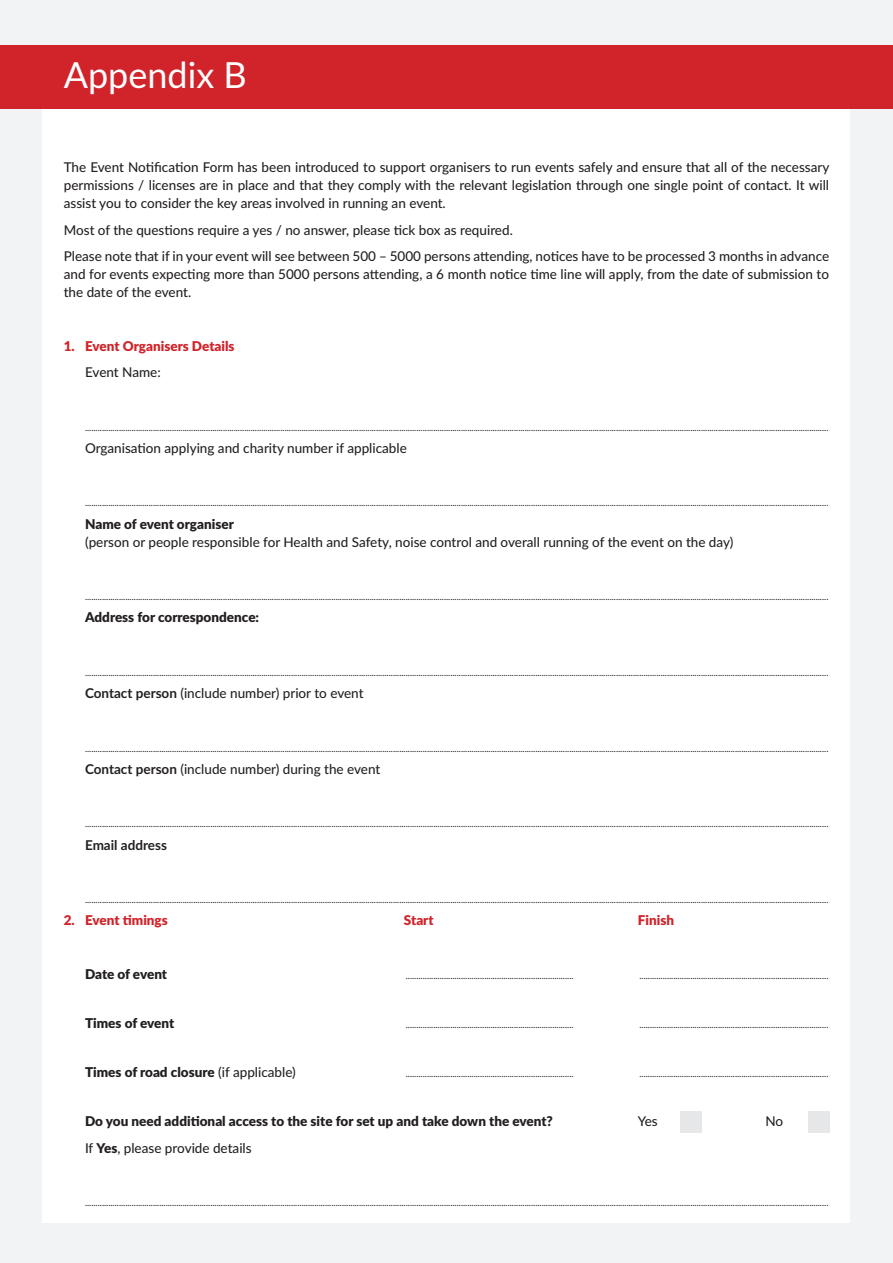
<style>
.page{position:relative;width:893px;height:1263px;background:#f2f3f4}
.page>*{position:absolute;margin:0;border:0;box-sizing:border-box;transform-origin:0 0}
.t1{font:36px "Lato";color:#fff}
.t2{font:500 13.5px/18px "Lato";color:#231f20;text-align:justify}
.t3{font:900 13.5px "Lato";color:#231f20}
.t4{font:900 13.5px "Lato";color:#d1232a}
.t5{font:700 13.5px "Lato";color:#231f20}
.t6{font:500 9px "Lato";color:#231f20}
.s1{font-weight:700}
.s2{font-weight:500}
.s3{font-weight:900}
</style>
<div class="page">
<div style="left:43px;top:45px;width:807px;height:1177px;background:#fff"></div>
<div style="left:0;top:45px;width:893px;height:63px;background:#d1232a"></div>
<div style="left:680px;top:1111px;width:22px;height:21px;background:#e6e7e9"></div>
<div style="left:808px;top:1111px;width:21px;height:21px;background:#e6e7e9"></div>
<p class="t1" style="left:64px;top:50px;width:184px">Appendix B</p>
<p class="t2" style="left:64px;top:158px;width:767px">The Event Notification Form has been introduced to support organisers to run events safely and ensure that all of the necessary permissions / licenses are in place and that they comply with the relevant legislation through one single point of contact. It will assist you to consider the key areas involved in running an event.</p>
<p class="t2" style="left:64px;top:220px;width:451px">Most of the questions require a yes / no answer, please tick box as required.</p>
<p class="t2" style="left:64px;top:247px;width:767px">Please note that if in your event will see between 500 – 5000 persons attending, notices have to be processed 3 months in advance and for events expecting more than 5000 persons attending, a 6 month notice time line will apply, from the date of submission to the date of the event.</p>
<p class="t4" style="left:64px;top:335px;width:172px">1. Event Organisers Details</p>
<p class="t2" style="left:85px;top:362px;width:77px">Event Name:</p>
<p class="t6" style="left:85px;top:421px;width:745px">..............................................................................................................................................................................................................................................................................................................................................................</p>
<p class="t2" style="left:85px;top:438px;width:323px">Organisation applying and charity number if applicable</p>
<p class="t6" style="left:85px;top:496px;width:745px">..............................................................................................................................................................................................................................................................................................................................................................</p>
<p class="t3" style="left:85px;top:513px;width:150px">Name of event organiser</p>
<p class="t2" style="left:85px;top:532px;width:650px">(person or people responsible for Health and Safety, noise control and overall running of the event on the day)</p>
<p class="t6" style="left:85px;top:590px;width:745px">..............................................................................................................................................................................................................................................................................................................................................................</p>
<p class="t3" style="left:85px;top:607px;width:176px">Address for correspondence:</p>
<p class="t6" style="left:85px;top:666px;width:745px">..............................................................................................................................................................................................................................................................................................................................................................</p>
<p class="t2" style="left:85px;top:684px;width:280px"><span class="s1">Contact person</span> (include number) prior to event</p>
<p class="t6" style="left:85px;top:742px;width:745px">..............................................................................................................................................................................................................................................................................................................................................................</p>
<p class="t2" style="left:85px;top:759px;width:297px"><span class="s1">Contact person</span> (include number) during the event</p>
<p class="t6" style="left:85px;top:818px;width:745px">..............................................................................................................................................................................................................................................................................................................................................................</p>
<p class="t5" style="left:85px;top:835px;width:83px">Email address</p>
<p class="t6" style="left:85px;top:893px;width:745px">..............................................................................................................................................................................................................................................................................................................................................................</p>
<p class="t4" style="left:64px;top:910px;width:106px">2. Event timings</p>
<p class="t4" style="left:404px;top:910px;width:31px">Start</p>
<p class="t4" style="left:638px;top:910px;width:38px">Finish</p>
<p class="t3" style="left:85px;top:964px;width:84px">Date of event</p>
<p class="t6" style="left:406px;top:969px;width:169px">...............................................................................</p>
<p class="t6" style="left:639px;top:969px;width:191px">.........................................................................................</p>
<p class="t3" style="left:85px;top:1013px;width:91px">Times of event</p>
<p class="t6" style="left:406px;top:1018px;width:169px">...............................................................................</p>
<p class="t6" style="left:639px;top:1018px;width:191px">.........................................................................................</p>
<p class="t3" style="left:85px;top:1062px;width:212px">Times of road closure <span class="s2">(if applicable)</span></p>
<p class="t6" style="left:406px;top:1068px;width:169px">...............................................................................</p>
<p class="t6" style="left:639px;top:1068px;width:191px">.........................................................................................</p>
<p class="t3" style="left:85px;top:1111px;width:469px">Do you need additional access to the site for set up and take down the event?</p>
<p class="t2" style="left:638px;top:1112px;width:22px">Yes</p>
<p class="t2" style="left:765px;top:1112px;width:19px">No</p>
<p class="t2" style="left:85px;top:1138px;width:168px">If <span class="s3">Yes</span>, please provide details</p>
<p class="t6" style="left:85px;top:1196px;width:745px">..............................................................................................................................................................................................................................................................................................................................................................</p>
</div>
